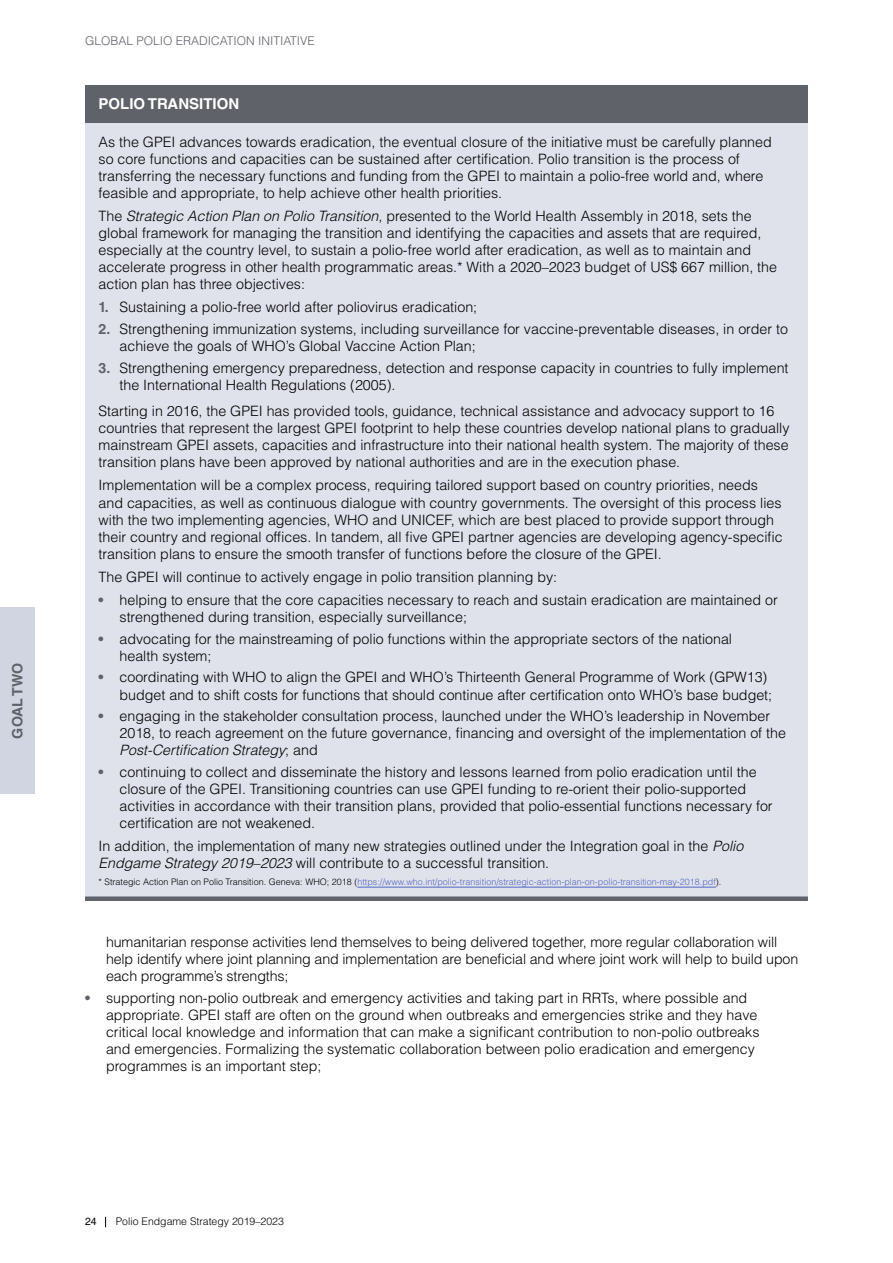
<style>
.page{position:relative;width:893px;height:1263px;background:#fff}
.page>*{position:absolute;margin:0;border:0;box-sizing:border-box;transform-origin:0 0}
.t1{font:700 15px "Helvetica LT Std";color:#fff}
.t2{font:300 14.25px/17.1px "Helvetica LT Std";color:#000}
.t3{font:700 14.25px "Helvetica LT Std";color:#60626a}
.t4{font:300 12px "Helvetica LT Std";color:#60626a}
.t5{font:300 10.5px "Helvetica LT Std";color:#000}
.t6{font:10.5px "Helvetica LT Std";color:#000}
.t7{font:300 9px "Helvetica LT Std";color:#5168c1}
.s1{font-style:italic}
.s2{font-weight:700;color:#60626a}
.s3{color:#000}
</style>
<div class="page">
<div style="left:85px;top:85px;width:723px;height:38px;background:#60626a"></div>
<div style="left:85px;top:123px;width:723px;height:776px;background:#e0e2eb"></div>
<div style="left:85px;top:896px;width:723px;height:5px;background:#60626a"></div>
<hr style="left:357px;top:887px;width:359px;height:1px;background:#5168c1">
<div style="left:0;top:608px;width:34px;height:186px;background:#d1d4e1"></div>
<p class="t3" style="left:9px;top:738px;width:77px;rotate:-90deg">Goal Two</p>
<p class="t4" style="left:85px;top:33px;width:231px">GLOBAL POLIO ERADICATION INITIATIVE</p>
<p class="t1" style="left:99px;top:95px;width:142px">POLIO TRANSITION</p>
<p class="t2" style="left:99px;top:133px;width:675px">As the GPEI advances towards eradication, the eventual closure of the initiative must be carefully planned so core functions and capacities can be sustained after certification. Polio transition is the process of transferring the necessary functions and funding from the GPEI to maintain a polio-free world and, where feasible and appropriate, to help achieve other health priorities.</p>
<p class="t2" style="left:99px;top:207px;width:680px">The <span class="s1">Strategic Action Plan on Polio Transition</span>, presented to the World Health Assembly in 2018, sets the global framework for managing the transition and identifying the capacities and assets that are required, especially at the country level, to sustain a polio-free world after eradication, as well as to maintain and accelerate progress in other health programmatic areas.* With a 2020–2023 budget of US$ 667 million, the action plan has three objectives:</p>
<p class="t2" style="left:99px;top:299px;width:380px"><span class="s2">1.</span> Sustaining a polio-free world after poliovirus eradication;</p>
<p class="t2" style="left:120px;top:320px;width:670px;text-indent:-21px"><span class="s2">2.</span> Strengthening immunization systems, including surveillance for vaccine-preventable diseases, in order to achieve the goals of WHO’s Global Vaccine Action Plan;</p>
<p class="t2" style="left:120px;top:359px;width:670px;text-indent:-21px"><span class="s2">3.</span> Strengthening emergency preparedness, detection and response capacity in countries to fully implement the International Health Regulations (2005).</p>
<p class="t2" style="left:99px;top:402px;width:692px">Starting in 2016, the GPEI has provided tools, guidance, technical assistance and advocacy support to 16 countries that represent the largest GPEI footprint to help these countries develop national plans to gradually mainstream GPEI assets, capacities and infrastructure into their national health system. The majority of these transition plans have been approved by national authorities and are in the execution phase.</p>
<p class="t2" style="left:99px;top:477px;width:685px">Implementation will be a complex process, requiring tailored support based on country priorities, needs and capacities, as well as continuous dialogue with country governments. The oversight of this process lies with the two implementing agencies, WHO and UNICEF, which are best placed to provide support through their country and regional offices. In tandem, all five GPEI partner agencies are developing agency-specific transition plans to ensure the smooth transfer of functions before the closure of the GPEI.</p>
<p class="t2" style="left:99px;top:568px;width:460px">The GPEI will continue to actively engage in polio transition planning by:</p>
<p class="t2" style="left:120px;top:591px;width:660px;text-indent:-21px"><span class="s2">•</span> helping to ensure that the core capacities necessary to reach and sustain eradication are maintained or strengthened during transition, especially surveillance;</p>
<p class="t2" style="left:120px;top:630px;width:614px;text-indent:-21px"><span class="s2">•</span> advocating for the mainstreaming of polio functions within the appropriate sectors of the national health system;</p>
<p class="t2" style="left:120px;top:669px;width:654px;text-indent:-21px"><span class="s2">•</span> coordinating with WHO to align the GPEI and WHO’s Thirteenth General Programme of Work (GPW13) budget and to shift costs for functions that should continue after certification onto WHO’s base budget;</p>
<p class="t2" style="left:120px;top:707px;width:668px;text-indent:-21px"><span class="s2">•</span> engaging in the stakeholder consultation process, launched under the WHO’s leadership in November<br>2018, to reach agreement on the future governance, financing and oversight of the implementation of the<br><span class="s1">Post-Certification Strategy</span>; and</p>
<p class="t2" style="left:120px;top:763px;width:655px;text-indent:-21px"><span class="s2">•</span> continuing to collect and disseminate the history and lessons learned from polio eradication until the closure of the GPEI. Transitioning countries can use GPEI funding to re-orient their polio-supported activities in accordance with their transition plans, provided that polio-essential functions necessary for certification are not weakened.</p>
<p class="t2" style="left:99px;top:838px;width:646px">In addition, the implementation of many new strategies outlined under the Integration goal in the <span class="s1">Polio<br>Endgame Strategy 2019–2023</span> will contribute to a successful transition.</p>
<p class="t7" style="left:99px;top:876px;width:624px"><span class="s3">* Strategic Action Plan on Polio Transition. Geneva: WHO; 2018 (</span>https://www.who.int/polio-transition/strategic-action-plan-on-polio-transition-may-2018.pdf<span class="s3">).</span></p>
<p class="t2" style="left:106px;top:933px;width:694px">humanitarian response activities lend themselves to being delivered together, more regular collaboration will help identify where joint planning and implementation are beneficial and where joint work will help to build upon each programme’s strengths;</p>
<p class="t2" style="left:106px;top:989px;width:655px;text-indent:-21px"><span class="s2">•</span> supporting non-polio outbreak and emergency activities and taking part in RRTs, where possible and appropriate. GPEI staff are often on the ground when outbreaks and emergencies strike and they have critical local knowledge and information that can make a significant contribution to non-polio outbreaks and emergencies. Formalizing the systematic collaboration between polio eradication and emergency programmes is an important step;</p>
<p class="t6" style="left:85px;top:1215px;width:13px">24</p>
<p class="t5" style="left:116px;top:1214px;width:170px">Polio Endgame Strategy 2019–2023</p>
</div>
